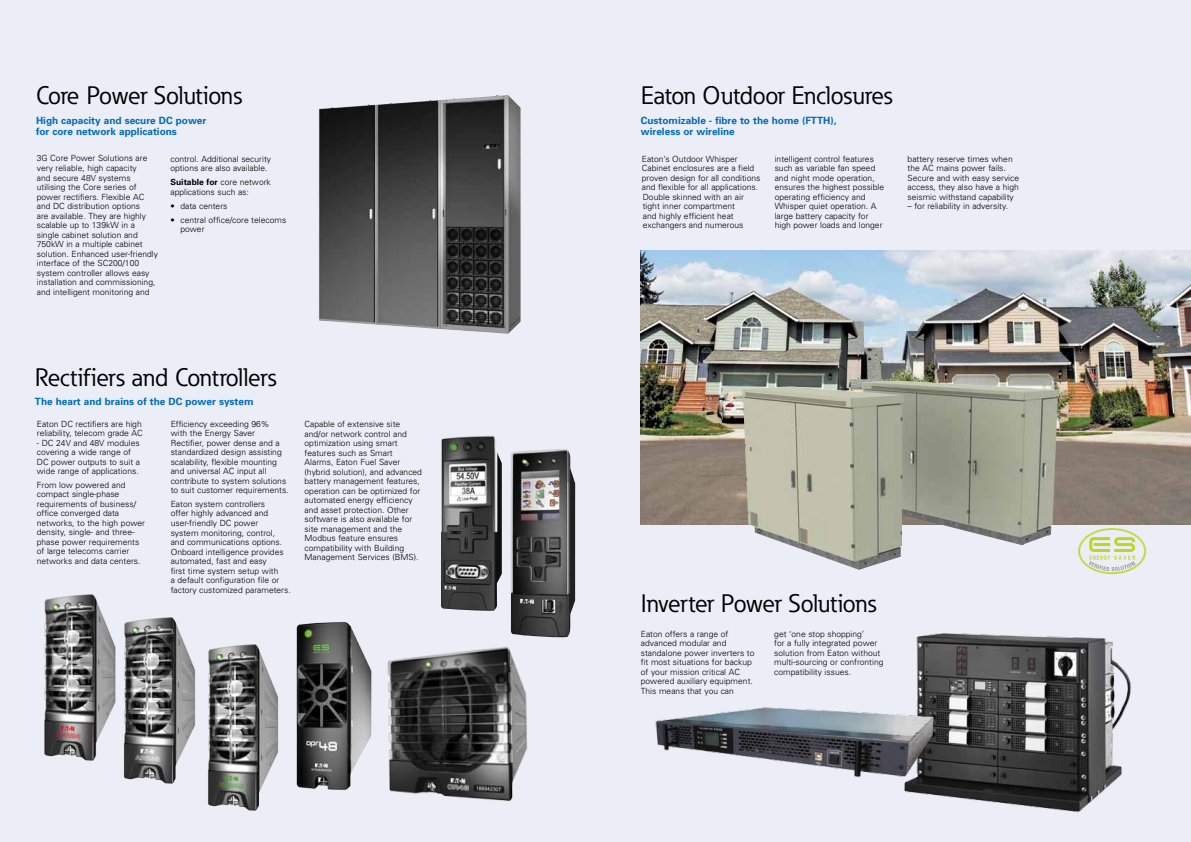
<style>
.page{position:relative;width:1191px;height:842px;background:#ebedf7}
.page>*{position:absolute;margin:0;border:0;box-sizing:border-box;transform-origin:0 0}
.t1{font:25px "Eaton";letter-spacing:-.015em;color:#000}
.t2{font:700 10px/11px "Univers";color:#006bb7}
.t3{font:300 8.5px/9.5px "Univers";color:#000}
.s1{font-weight:700}
</style>
<div class="page">
<img style="left:641px;top:250px;width:550px;height:274px">
<img style="left:742px;top:381px;width:317px;height:189px">
<img style="left:904px;top:633px;width:227px;height:180px">
<img style="left:655px;top:701px;width:284px;height:86px">
<img style="left:441px;top:435px;width:61px;height:176px">
<img style="left:510px;top:449px;width:65px;height:189px">
<img style="left:44px;top:594px;width:72px;height:167px">
<img style="left:123px;top:617px;width:73px;height:167px">
<img style="left:208px;top:644px;width:71px;height:167px">
<img style="left:319px;top:95px;width:201px;height:239px">
<img style="left:296px;top:622px;width:74px;height:168px">
<img style="left:370px;top:647px;width:158px;height:154px">
<div style="left:1078px;top:528px;width:68px;height:46px;border:2px solid #bdd61e;border-radius:50%"></div>
<svg style="left:1089px;top:537px;width:46px;height:34px"></svg>
<h1 class="t1" style="left:36px;top:80px;width:207px">Core Power Solutions</h1>
<p class="t2" style="left:36px;top:114px;width:172px">High capacity and secure DC power for core network applications</p>
<p class="t3" style="left:37px;top:153px;width:123px">3G Core Power Solutions are very reliable, high capacity<br>and secure 48V systems utilising the Core series of power rectifiers. Flexible AC and DC distribution options<br>are available. They are highly scalable up to 139kW in a single cabinet solution and<br>750kW in a multiple cabinet solution. Enhanced user-friendly interface of the SC200/100 system controller allows easy installation and commissioning, and intelligent monitoring and</p>
<p class="t3" style="left:170px;top:154px;width:102px">control. Additional security options are also available.</p>
<p class="t3" style="left:170px;top:177px;width:102px"><span class="s1">Suitable for</span> core network applications such as:</p>
<p class="t3" style="left:170px;top:201px;width:58px">• data centers</p>
<p class="t3" style="left:180px;top:215px;width:107px;text-indent:-10px">• central office/core telecoms power</p>
<h1 class="t1" style="left:35px;top:362px;width:243px">Rectifiers and Controllers</h1>
<p class="t2" style="left:35px;top:396px;width:220px">The heart and brains of the DC power system</p>
<p class="t3" style="left:37px;top:419px;width:108px">Eaton DC rectifiers are high reliability, telecom grade AC</p>
<p class="t3" style="left:37px;top:438px;width:105px">- DC 24V and 48V modules covering a wide range of<br>DC power outputs to suit a wide range of applications.</p>
<p class="t3" style="left:37px;top:480px;width:110px">From low powered and compact single-phase requirements of business/ office converged data networks, to the high power density, single- and three&shy;phase power requirements of large telecoms carrier networks and data centers.</p>
<p class="t3" style="left:171px;top:419px;width:119px">Efficiency exceeding 96%<br>with the Energy Saver<br>Rectifier, power dense and a standardized design assisting scalability, flexible mounting and universal AC input all contribute to system solutions to suit customer requirements.</p>
<p class="t3" style="left:171px;top:499px;width:121px">Eaton system controllers<br>offer highly advanced and user-friendly DC power<br>system monitoring, control, and communications options.<br>Onboard intelligence provides automated, fast and easy<br>first time system setup with<br>a default configuration file or factory customized parameters.</p>
<p class="t3" style="left:304px;top:419px;width:119px">Capable of extensive site and/or network control and optimization using smart features such as Smart<br>Alarms, Eaton Fuel Saver (hybrid solution), and advanced battery management features, operation can be optimized for automated energy efficiency and asset protection. Other software is also available for site management and the<br>Modbus feature ensures compatibility with Building<br>Management Services (BMS).</p>
<h1 class="t1" style="left:641px;top:80px;width:253px">Eaton Outdoor Enclosures</h1>
<p class="t2" style="left:641px;top:114px;width:197px">Customizable - fibre to the home (FTTH), wireless or wireline</p>
<p class="t3" style="left:642px;top:154px;width:120px">Eaton’s Outdoor Whisper<br>Cabinet enclosures are a field proven design for all conditions and flexible for all applications.<br>Double skinned with an air tight inner compartment<br>and highly efficient heat exchangers and numerous</p>
<p class="t3" style="left:774px;top:154px;width:111px">intelligent control features such as variable fan speed and night mode operation, ensures the highest possible operating efficiency and<br>Whisper quiet operation. A large battery capacity for high power loads and longer</p>
<p class="t3" style="left:907px;top:154px;width:113px">battery reserve times when the AC mains power fails.<br>Secure and with easy service access, they also have a high seismic withstand capability</p>
<p class="t3" style="left:907px;top:201px;width:102px">– for reliability in adversity.</p>
<h1 class="t1" style="left:641px;top:588px;width:237px">Inverter Power Solutions</h1>
<p class="t3" style="left:641px;top:629px;width:115px">Eaton offers a range of advanced modular and standalone power inverters to fit most situations for backup of your mission critical AC powered auxiliary equipment.<br>This means that you can</p>
<p class="t3" style="left:774px;top:629px;width:111px">get ‘one stop shopping’<br>for a fully integrated power solution from Eaton without multi-sourcing or confronting compatibility issues.</p>
</div>
